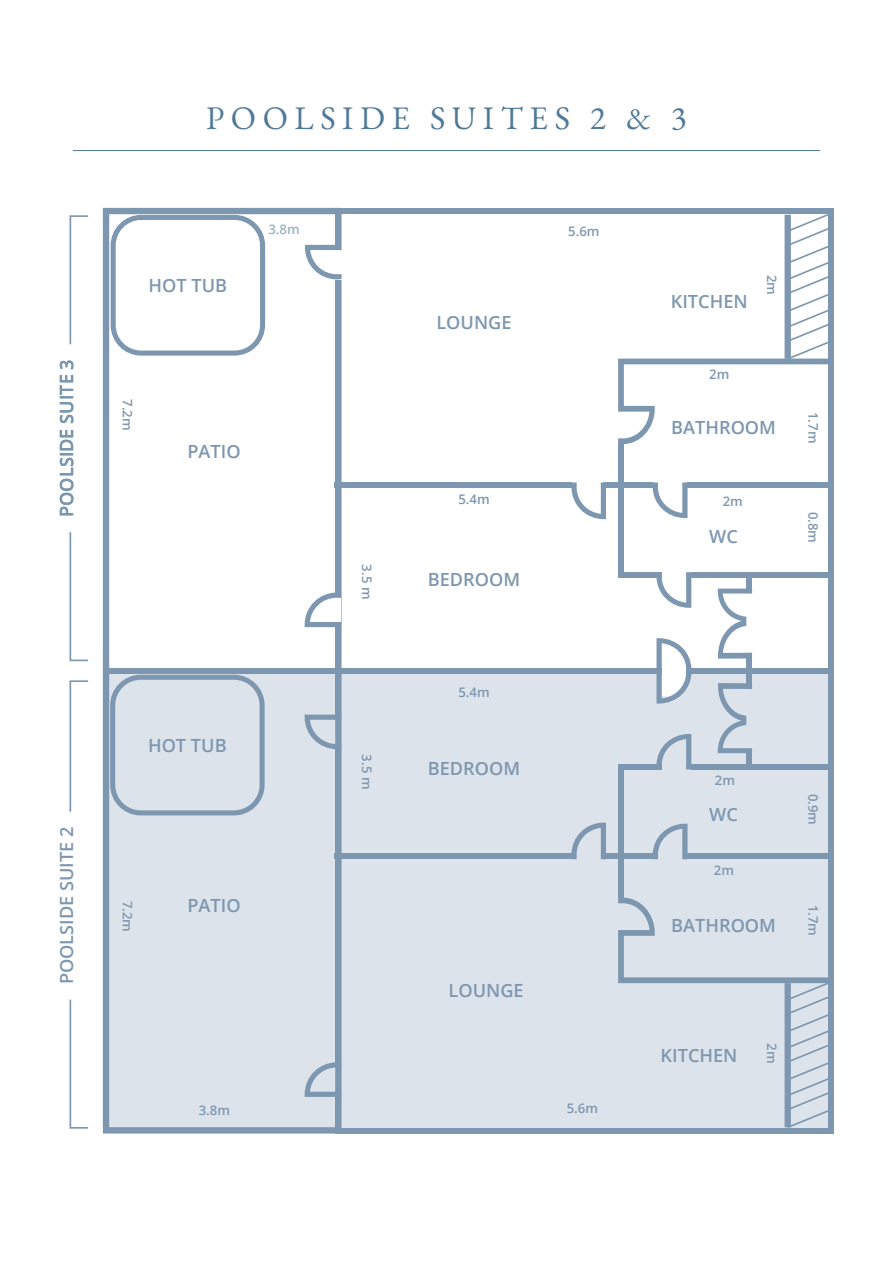
<style>
.page{position:relative;width:893px;height:1263px;background:#fff}
.page>*{position:absolute;margin:0;border:0;box-sizing:border-box;transform-origin:0 0}
.t1{font:33px "EB Garamond";letter-spacing:.2em;color:#4f7998}
.t2{font:600 18.15px "Open Sans";color:#7e97b0}
.t3{font:600 13.2px "Open Sans";color:#7e97b0}
.t4{font:600 13.2px "Open Sans";color:#9bb4bd}
</style>
<div class="page">
<hr style="left:73px;top:150px;width:747px;height:1px;background:#4f7998">
<div style="left:110px;top:674px;width:718px;height:454px;background:#dde3ea"></div>
<div style="left:103px;top:208px;width:239px;height:925px;border:6px solid #7e97b0"></div>
<div style="left:335px;top:1128px;width:494px;height:5px;background:#7e97b0"></div>
<div style="left:828px;top:668px;width:6px;height:465px;background:#7e97b0"></div>
<div style="left:828px;top:208px;width:6px;height:466px;background:#7e97b0"></div>
<div style="left:335px;top:1097px;width:6px;height:36px;background:#7e97b0"></div>
<div style="left:618px;top:764px;width:6px;height:133px;background:#7e97b0"></div>
<div style="left:746px;top:753px;width:6px;height:15px;background:#7e97b0"></div>
<div style="left:746px;top:671px;width:6px;height:16px;background:#7e97b0"></div>
<div style="left:691px;top:668px;width:140px;height:6px;background:#7e97b0"></div>
<div style="left:107px;top:668px;width:549px;height:6px;background:#7e97b0"></div>
<div style="left:335px;top:853px;width:237px;height:6px;background:#7e97b0"></div>
<div style="left:604px;top:853px;width:49px;height:6px;background:#7e97b0"></div>
<div style="left:687px;top:853px;width:144px;height:6px;background:#7e97b0"></div>
<div style="left:618px;top:764px;width:44px;height:5px;background:#7e97b0"></div>
<div style="left:691px;top:764px;width:141px;height:5px;background:#7e97b0"></div>
<div style="left:335px;top:749px;width:6px;height:313px;background:#7e97b0"></div>
<div style="left:335px;top:668px;width:6px;height:46px;background:#7e97b0"></div>
<svg style="left:653px;top:824px;width:34px;height:35px"></svg>
<svg style="left:656px;top:734px;width:35px;height:35px"></svg>
<svg style="left:571px;top:823px;width:35px;height:36px"></svg>
<svg style="left:718px;top:683px;width:34px;height:70px;background:#bdcad7"></svg>
<div style="left:335px;top:208px;width:494px;height:6px;background:#7e97b0"></div>
<div style="left:335px;top:208px;width:6px;height:37px;background:#7e97b0"></div>
<div style="left:618px;top:444px;width:6px;height:134px;background:#7e97b0"></div>
<div style="left:746px;top:572px;width:6px;height:17px;background:#7e97b0"></div>
<div style="left:746px;top:655px;width:6px;height:16px;background:#7e97b0"></div>
<div style="left:335px;top:482px;width:237px;height:6px;background:#7e97b0"></div>
<div style="left:604px;top:482px;width:49px;height:6px;background:#7e97b0"></div>
<div style="left:687px;top:482px;width:144px;height:6px;background:#7e97b0"></div>
<div style="left:618px;top:572px;width:44px;height:6px;background:#7e97b0"></div>
<div style="left:691px;top:572px;width:141px;height:6px;background:#7e97b0"></div>
<div style="left:335px;top:279px;width:6px;height:314px;background:#7e97b0"></div>
<div style="left:335px;top:627px;width:6px;height:47px;background:#7e97b0"></div>
<svg style="left:653px;top:482px;width:34px;height:36px"></svg>
<svg style="left:656px;top:572px;width:35px;height:36px"></svg>
<svg style="left:656px;top:638px;width:35px;height:65px"></svg>
<svg style="left:571px;top:482px;width:35px;height:37px"></svg>
<svg style="left:718px;top:589px;width:34px;height:70px"></svg>
<svg style="left:305px;top:245px;width:37px;height:34px"></svg>
<svg style="left:305px;top:593px;width:36px;height:34px"></svg>
<svg style="left:305px;top:714px;width:36px;height:35px"></svg>
<svg style="left:305px;top:1062px;width:36px;height:35px"></svg>
<svg style="left:618px;top:897px;width:210px;height:231px;background:#d6dde5"></svg>
<svg style="left:618px;top:214px;width:210px;height:230px"></svg>
<svg style="left:69px;top:215px;width:20px;height:130px"></svg>
<svg style="left:69px;top:532px;width:20px;height:130px"></svg>
<svg style="left:69px;top:680px;width:20px;height:132px"></svg>
<svg style="left:69px;top:999px;width:20px;height:130px"></svg>
<div style="left:110px;top:675px;width:155px;height:140px;border:5px solid #7e97b0;border-radius:28px"></div>
<div style="left:111px;top:215px;width:154px;height:141px;border:5px solid #7e97b0;border-radius:28px"></div>
<p class="t2" style="left:54px;top:517px;width:159px;rotate:-90deg">POOLSIDE SUITE 3</p>
<p class="t2" style="left:54px;top:984px;width:159px;rotate:-90deg">POOLSIDE SUITE 2</p>
<p class="t1" style="left:206px;top:96px;width:482px">POOLSIDE SUITES 2 &amp; 3</p>
<p class="t2" style="left:149px;top:273px;width:80px">HOT TUB</p>
<p class="t4" style="left:268px;top:220px;width:33px">3.8m</p>
<p class="t3" style="left:137px;top:399px;width:33px;rotate:90deg">7.2m</p>
<p class="t2" style="left:187px;top:439px;width:55px">PATIO</p>
<p class="t2" style="left:148px;top:733px;width:80px">HOT TUB</p>
<p class="t3" style="left:137px;top:900px;width:33px;rotate:90deg">7.2m</p>
<p class="t2" style="left:187px;top:893px;width:55px">PATIO</p>
<p class="t3" style="left:199px;top:1101px;width:33px">3.8m</p>
<p class="t2" style="left:436px;top:310px;width:77px">LOUNGE</p>
<p class="t3" style="left:568px;top:222px;width:33px">5.6m</p>
<p class="t3" style="left:376px;top:564px;width:36px;rotate:90deg">3.5 m</p>
<p class="t3" style="left:376px;top:754px;width:36px;rotate:90deg">3.5 m</p>
<p class="t3" style="left:458px;top:490px;width:33px">5.4m</p>
<p class="t2" style="left:428px;top:567px;width:94px">BEDROOM</p>
<p class="t3" style="left:458px;top:683px;width:33px">5.4m</p>
<p class="t2" style="left:428px;top:756px;width:94px">BEDROOM</p>
<p class="t2" style="left:449px;top:978px;width:77px">LOUNGE</p>
<p class="t3" style="left:567px;top:1099px;width:33px">5.6m</p>
<p class="t2" style="left:671px;top:289px;width:78px">KITCHEN</p>
<p class="t3" style="left:781px;top:275px;width:22px;rotate:90deg">2m</p>
<p class="t3" style="left:709px;top:365px;width:22px">2m</p>
<p class="t2" style="left:671px;top:415px;width:106px">BATHROOM</p>
<p class="t3" style="left:723px;top:493px;width:22px">2m</p>
<p class="t2" style="left:709px;top:523px;width:30px">WC</p>
<p class="t3" style="left:822px;top:412px;width:33px;rotate:90deg">1.7m</p>
<p class="t3" style="left:822px;top:512px;width:33px;rotate:90deg">0.8m</p>
<p class="t3" style="left:715px;top:771px;width:22px">2m</p>
<p class="t2" style="left:709px;top:802px;width:30px">WC</p>
<p class="t3" style="left:714px;top:861px;width:22px">2m</p>
<p class="t2" style="left:671px;top:913px;width:106px">BATHROOM</p>
<p class="t3" style="left:822px;top:793px;width:33px;rotate:90deg">0.9m</p>
<p class="t3" style="left:822px;top:905px;width:33px;rotate:90deg">1.7m</p>
<p class="t2" style="left:661px;top:1043px;width:78px">KITCHEN</p>
<p class="t3" style="left:781px;top:1043px;width:22px;rotate:90deg">2m</p>
</div>
